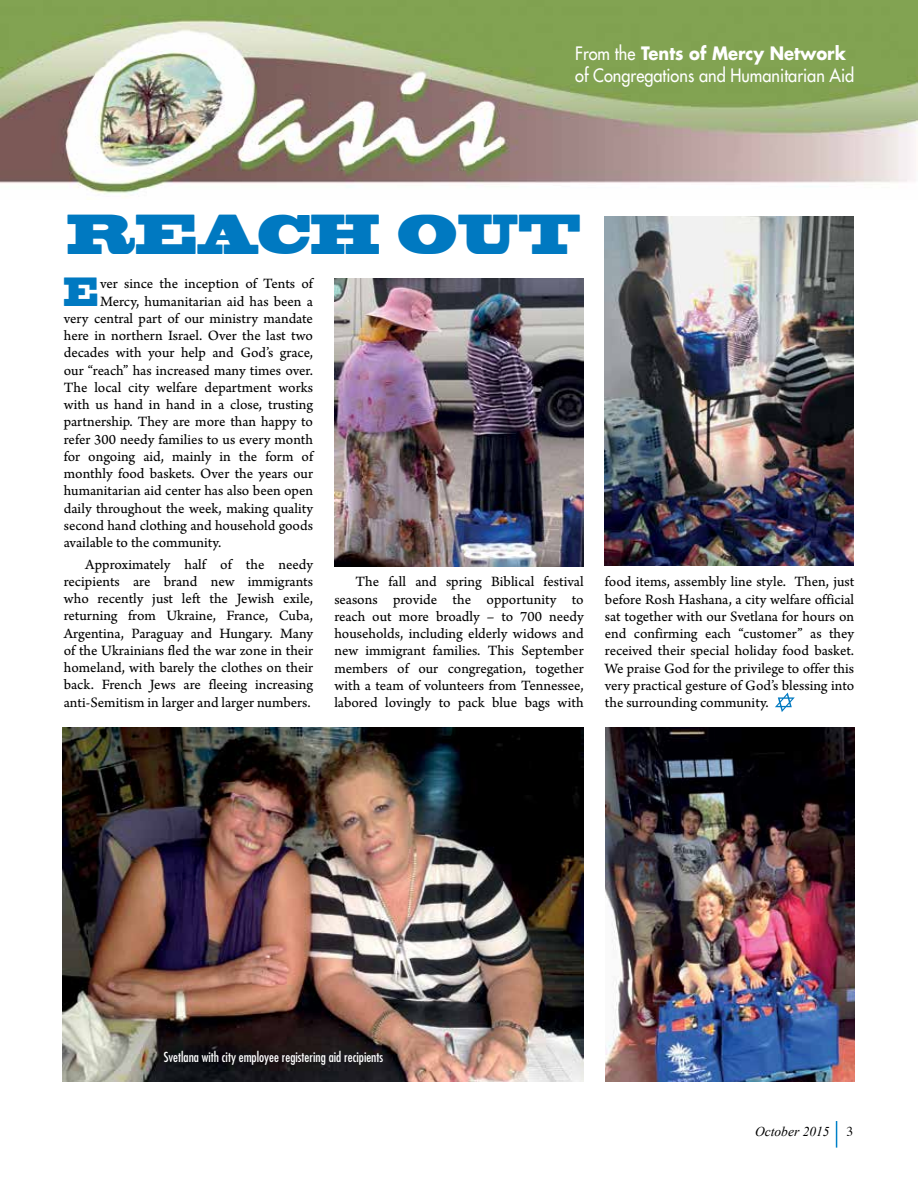
<style>
.page{position:relative;width:918px;height:1188px;background:#fff}
.page>*{position:absolute;margin:0;border:0;box-sizing:border-box;transform-origin:0 0}
.t1{font:52.5px "Blackoak";color:#0079c1;scale:.65 1}
.t2{font:37.95px "Blackoak";color:#0079c1;scale:.5 1}
.t3{font:18px/21.6px "Futura";color:#fff;scale:.91 1}
.t4{font:15px/17.2px "Arno Pro Sm Text";color:#000;text-align:justify}
.t5{font:condensed 13.5px "Futura";color:#fff}
.t6{font:italic 13.5px "Times New Roman";color:#000}
.s1{font-weight:700}
.s2{font-family:"Times";font-style:normal}
</style>
<div class="page">
<svg style="left:836px;top:1121px;width:1px;height:27px"></svg>
<img style="left:0;top:0;width:918px;height:194px">
<img style="left:334px;top:278px;width:250px;height:288px">
<img style="left:605px;top:727px;width:249px;height:355px">
<img style="left:605px;top:217px;width:248px;height:349px">
<img style="left:62px;top:728px;width:522px;height:353px">
<svg style="left:775px;top:693px;width:20px;height:19px"></svg>
<p class="t3" style="left:575px;top:43px;width:308px">From the <span class="s1">Tents of Mercy Network </span>of Congregations and Humanitarian Aid</p>
<h1 class="t1" style="left:67px;top:200px;width:792px">REACH OUT</h1>
<h2 class="t2" style="left:64px;top:266px;width:69px">E</h2>
<p class="t4" style="left:100px;top:276px;width:214px">ver since the inception of Tents of</p>
<p class="t4" style="left:100px;top:293px;width:214px">Mercy, humanitarian aid has been a</p>
<p class="t4" style="left:64px;top:311px;width:251px">very central part of our ministry mandate</p>
<p class="t4" style="left:64px;top:328px;width:251px">here in northern Israel. Over the last two</p>
<p class="t4" style="left:64px;top:345px;width:251px">decades with your help and God’s grace,</p>
<p class="t4" style="left:64px;top:362px;width:251px">our “reach” has increased many times over.</p>
<p class="t4" style="left:64px;top:380px;width:251px">The local city welfare department works</p>
<p class="t4" style="left:64px;top:397px;width:251px">with us hand in hand in a close, trusting</p>
<p class="t4" style="left:64px;top:414px;width:251px">partnership. They are more than happy to</p>
<p class="t4" style="left:64px;top:431px;width:251px">refer 300 needy families to us every month</p>
<p class="t4" style="left:64px;top:449px;width:251px">for ongoing aid, mainly in the form of</p>
<p class="t4" style="left:64px;top:466px;width:251px">monthly food baskets. Over the years our</p>
<p class="t4" style="left:64px;top:483px;width:251px">humanitarian aid center has also been open</p>
<p class="t4" style="left:64px;top:500px;width:251px">daily throughout the week, making quality</p>
<p class="t4" style="left:64px;top:518px;width:251px">second hand clothing and household goods</p>
<p class="t4" style="left:64px;top:535px;width:159px">available to the community.</p>
<p class="t4" style="left:64px;top:556px;width:251px;text-indent:21px">Approximately half of the needy recipients are brand new immigrants who recently just left the Jewish exile, returning from Ukraine, France, Cuba, Argentina, Paraguay and Hungary. Many of the Ukrainians fled the war zone in their homeland, with barely the clothes on their back. French Jews are fleeing increasing anti-Semitism in larger and larger numbers.</p>
<p class="t4" style="left:334px;top:574px;width:251px;text-indent:21px">The fall and spring Biblical festival seasons provide the opportunity to reach out more broadly – to 700 needy households, including elderly widows and new immigrant families. This September members of our congregation, together with a team of volunteers from Tennessee, labored lovingly to pack blue bags with</p>
<p class="t4" style="left:605px;top:574px;width:251px">food items, assembly line style. Then, just before Rosh Hashana, a city welfare official sat together with our Svetlana for hours on end confirming each “customer” as they received their special holiday food basket.<br>We praise God for the privilege to offer this very practical gesture of God’s blessing into the surrounding community.</p>
<p class="t5" style="left:164px;top:1048px;width:221px">Svetlana with city employee registering aid recipients</p>
<p class="t6" style="left:755px;top:1122px;width:100px">October 2015 <span class="s2">3</span></p>
</div>
